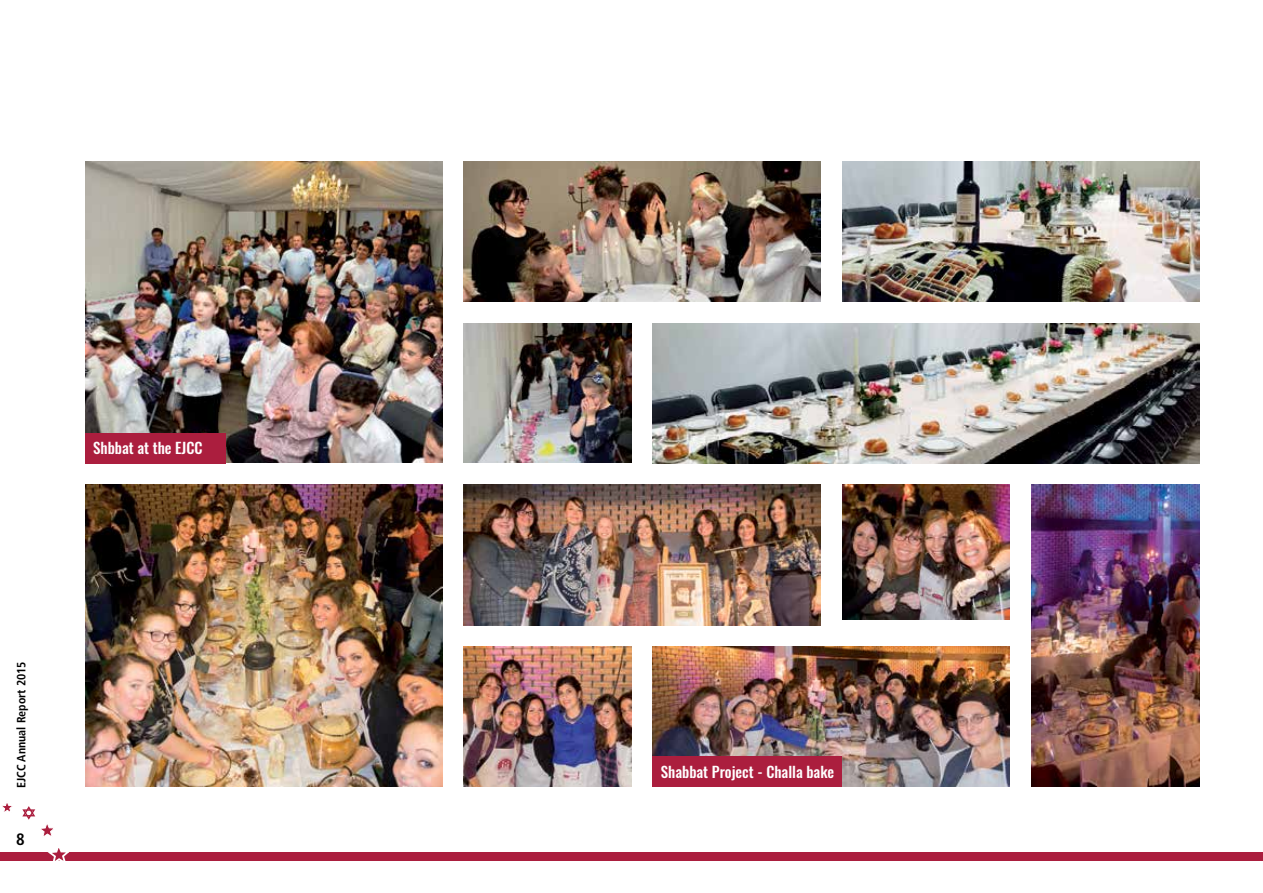
<style>
.page{position:relative;width:1263px;height:893px;background:#fff}
.page>*{position:absolute;margin:0;border:0;box-sizing:border-box;transform-origin:0 0}
.t1{font:700 condensed 16.5px "Frutiger LT Std";color:#000}
.t2{font:500 15px "Oswald";color:#fff}
.t3{font:700 condensed 12px "Frutiger LT Std";color:#000}
</style>
<div class="page">
<div style="left:0;top:853px;width:1263px;height:8px;background:#ab1e3e"></div>
<svg style="left:22px;top:806px;width:51px;height:55px"></svg>
<svg style="left:2px;top:803px;width:10px;height:9px"></svg>
<img style="left:85px;top:162px;width:357px;height:300px">
<img style="left:653px;top:323px;width:546px;height:140px">
<img style="left:463px;top:646px;width:168px;height:141px">
<img style="left:463px;top:323px;width:168px;height:140px">
<img style="left:463px;top:485px;width:358px;height:140px">
<img style="left:1031px;top:485px;width:168px;height:302px">
<img style="left:463px;top:162px;width:358px;height:140px">
<img style="left:842px;top:485px;width:168px;height:135px">
<img style="left:85px;top:485px;width:357px;height:302px">
<img style="left:842px;top:162px;width:357px;height:140px">
<img style="left:653px;top:646px;width:357px;height:141px">
<div style="left:85px;top:433px;width:141px;height:30px;background:#ab1e3e"></div>
<div style="left:653px;top:756px;width:189px;height:31px;background:#ab1e3e"></div>
<p class="t2" style="left:93px;top:438px;width:111px">Shbbat at the EJCC</p>
<p class="t3" style="left:14px;top:788px;width:128px;rotate:-90deg">EJCC Annual Report 2015</p>
<p class="t1" style="left:16px;top:829px;width:10px">8</p>
<p class="t2" style="left:661px;top:761px;width:175px">Shabbat Project - Challa bake</p>
</div>
